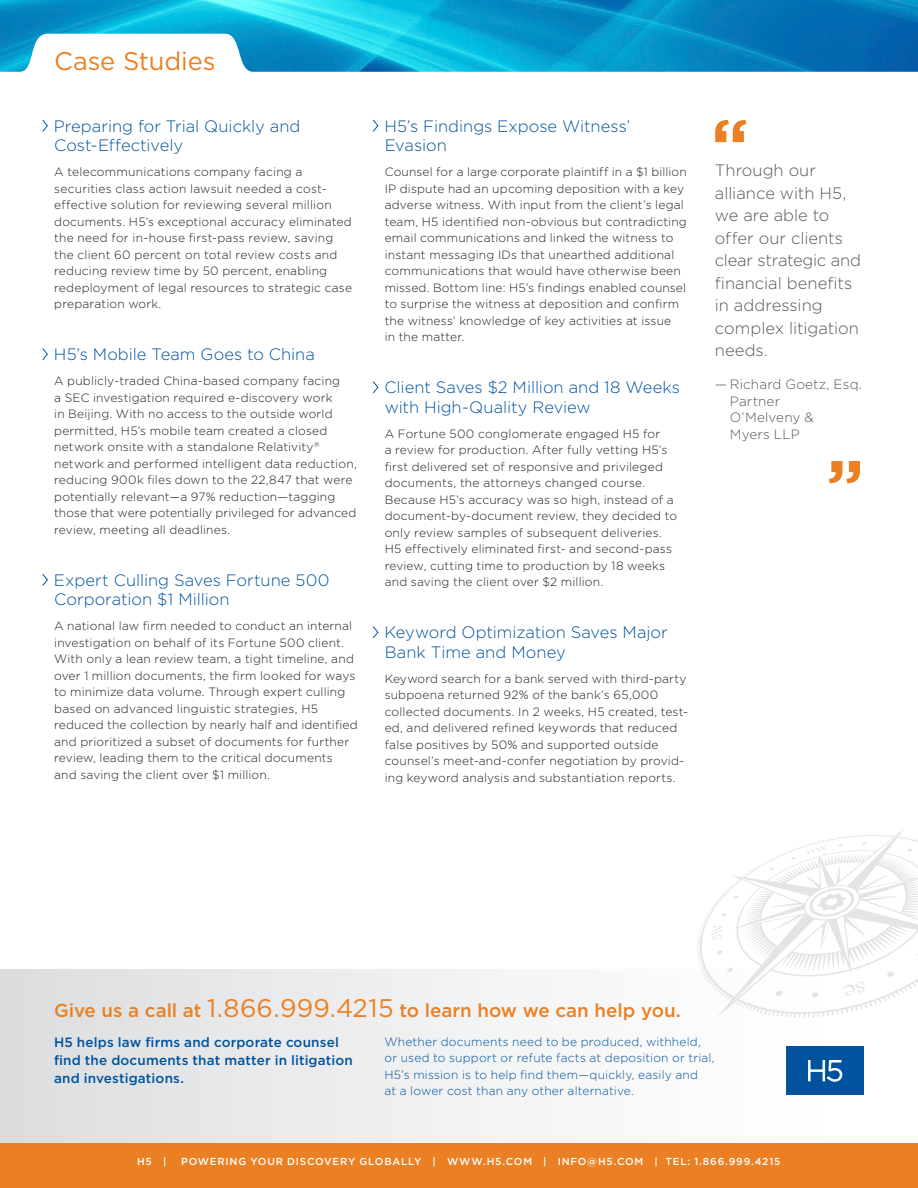
<style>
.page{position:relative;width:918px;height:1188px;background:#fff}
.page>*{position:absolute;margin:0;border:0;box-sizing:border-box;transform-origin:0 0}
.t1{font:700 69px "Gotham";color:#ea8023}
.t2{font:25.5px "Gotham";letter-spacing:-.005em;color:#ea8023}
.t3{font:500 18.75px "Gotham";color:#ea8023}
.case_studies_title{font:300 16.5px/19.5px "Gotham";color:#01539e}
.t4{font:300 16.5px/22.5px "Gotham";letter-spacing:-.005em;color:#57585a}
.t5{font:500 13.5px/18px "Gotham";letter-spacing:.015em;color:#01539e}
.t6{font:300 13.5px/16.5px "Gotham";letter-spacing:.01em;color:#57585a}
.body_copy__under_blu{font:300 12px/16.5px "Gotham";letter-spacing:.015em;color:#231f20}
.t7{font:300 12px/16.5px "Gotham";letter-spacing:.015em;color:#01539e}
.t8{font:500 10.2px "Gotham";letter-spacing:.08em;color:#fff}
.s1{font-weight:400;font-size:25.5px}
</style>
<div class="page">
<img style="left:0;top:0;width:918px;height:34px">
<svg style="left:0;top:34px;width:918px;height:38px"></svg>
<div style="left:0;top:969px;width:918px;height:203px;background:linear-gradient(to right,#dededf,#fff)"></div>
<div style="left:786px;top:1047px;width:78px;height:48px;background:#01539e"></div>
<svg style="left:808px;top:1060px;width:34px;height:22px"></svg>
<svg style="left:697px;top:829px;width:221px;height:189px"></svg>
<div style="left:0;top:1144px;width:918px;height:44px;background:#ea8023"></div>
<svg style="left:42px;top:119px;width:6px;height:13px"></svg>
<svg style="left:42px;top:348px;width:6px;height:13px"></svg>
<svg style="left:42px;top:574px;width:6px;height:12px"></svg>
<svg style="left:372px;top:119px;width:7px;height:13px"></svg>
<svg style="left:372px;top:381px;width:7px;height:13px"></svg>
<svg style="left:372px;top:626px;width:7px;height:13px"></svg>
<p class="t2" style="left:54px;top:47px;width:163px">Case Studies</p>
<p class="case_studies_title" style="left:54px;top:116px;width:248px">Preparing for Trial Quickly and<br>Cost-Effectively</p>
<p class="body_copy__under_blu" style="left:54px;top:164px;width:299px">A telecommunications company facing a securities class action lawsuit needed a cost&shy;effective solution for reviewing several million documents. H5’s exceptional accuracy eliminated the need for in-house first-pass review, saving the client 60 percent on total review costs and reducing review time by 50 percent, enabling redeployment of legal resources to strategic case preparation work.</p>
<p class="case_studies_title" style="left:54px;top:344px;width:262px">H5’s Mobile Team Goes to China</p>
<p class="body_copy__under_blu" style="left:54px;top:373px;width:304px">A publicly-traded China-based company facing<br>a SEC investigation required e-discovery work<br>in Beijing. With no access to the outside world permitted, H5’s mobile team created a closed network onsite with a standalone Relativity<sup>® </sup>network and performed intelligent data reduction, reducing 900k files down to the 22,847 that were potentially relevant—a 97% reduction—tagging those that were potentially privileged for advanced review, meeting all deadlines.</p>
<p class="case_studies_title" style="left:54px;top:570px;width:277px">Expert Culling Saves Fortune 500<br>Corporation $1 Million</p>
<p class="body_copy__under_blu" style="left:54px;top:618px;width:305px">A national law firm needed to conduct an internal investigation on behalf of its Fortune 500 client.<br>With only a lean review team, a tight timeline, and over 1 million documents, the firm looked for ways to minimize data volume. Through expert culling based on advanced linguistic strategies, H5 reduced the collection by nearly half and identified and prioritized a subset of documents for further review, leading them to the critical documents and saving the client over $1 million.</p>
<p class="case_studies_title" style="left:384px;top:116px;width:247px">H5’s Findings Expose Witness’<br>Evasion</p>
<p class="body_copy__under_blu" style="left:385px;top:164px;width:304px">Counsel for a large corporate plaintiff in a $1 billion IP dispute had an upcoming deposition with a key adverse witness. With input from the client’s legal team, H5 identified non-obvious but contradicting email communications and linked the witness to instant messaging IDs that unearthed additional communications that would have otherwise been missed. Bottom line: H5’s findings enabled counsel to surprise the witness at deposition and confirm the witness’ knowledge of key activities at issue<br>in the matter.</p>
<p class="case_studies_title" style="left:384px;top:377px;width:297px">Client Saves $2 Million and 18 Weeks with High-Quality Review</p>
<p class="body_copy__under_blu" style="left:385px;top:425px;width:294px">A Fortune 500 conglomerate engaged H5 for<br>a review for production. After fully vetting H5’s first delivered set of responsive and privileged documents, the attorneys changed course.<br>Because H5’s accuracy was so high, instead of a document-by-document review, they decided to only review samples of subsequent deliveries.<br>H5 effectively eliminated first- and second-pass review, cutting time to production by 18 weeks and saving the client over $2 million.</p>
<p class="case_studies_title" style="left:384px;top:623px;width:285px">Keyword Optimization Saves Major<br>Bank Time and Money</p>
<p class="body_copy__under_blu" style="left:385px;top:670px;width:305px">Keyword search for a bank served with third-party subpoena returned 92% of the bank’s 65,000 collected documents. In 2 weeks, H5 created, test&shy;ed, and delivered refined keywords that reduced false positives by 50% and supported outside counsel’s meet-and-confer negotiation by provid&shy;ing keyword analysis and substantiation reports.</p>
<p class="t1" style="left:711px;top:104px;width:39px">“</p>
<p class="t4" style="left:715px;top:159px;width:148px">Through our alliance with H5, we are able to offer our clients clear strategic and financial benefits in addressing complex litigation needs.</p>
<p class="t6" style="left:715px;top:376px;width:149px">— Richard Goetz, Esq.</p>
<p class="t6" style="left:730px;top:393px;width:85px">Partner<br>O’Melveny &amp;<br>Myers LLP</p>
<p class="t1" style="left:827px;top:445px;width:39px">”</p>
<p class="t3" style="left:54px;top:999px;width:628px">Give us a call at <span class="s1">1.866.999.4215</span> to learn how we can help you.</p>
<p class="t5" style="left:54px;top:1033px;width:300px">H5 helps law firms and corporate counsel find the documents that matter in litigation and investigations.</p>
<p class="t7" style="left:384px;top:1033px;width:332px">Whether documents need to be produced, withheld, or used to support or refute facts at deposition or trial, H5’s mission is to help find them—quickly, easily and<br>at a lower cost than any other alternative.</p>
<p class="t8" style="left:137px;top:1156px;width:31px">H5 |</p>
<p class="t8" style="left:181px;top:1156px;width:601px">POWERING YOUR DISCOVERY GLOBALLY | WWW.H5.COM | INFO@H5.COM | TEL: 1.866.999.4215</p>
</div>
